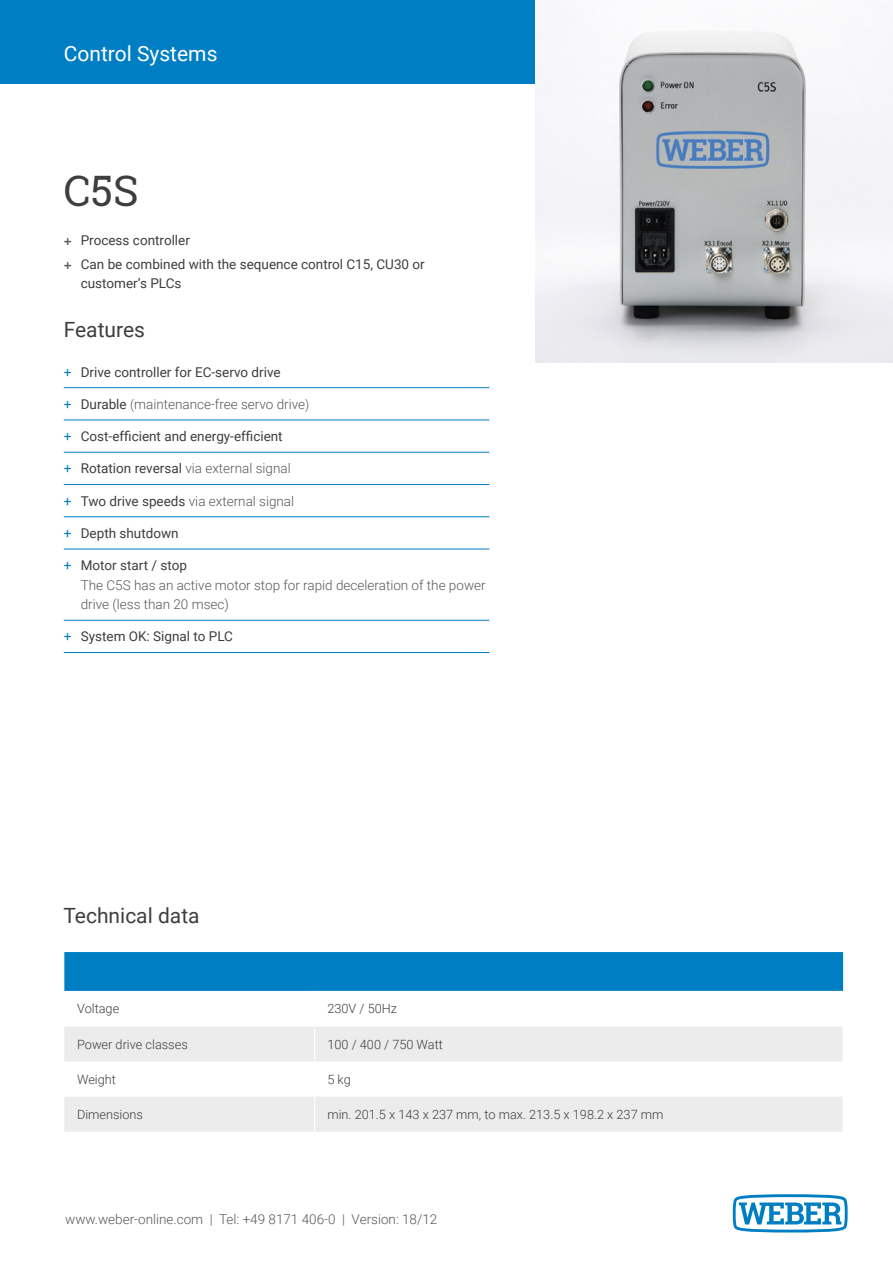
<style>
.page{position:relative;width:893px;height:1263px;background:#fff}
.page>*{position:absolute;margin:0;border:0;box-sizing:border-box;transform-origin:0 0}
.t1{font:42px "Roboto Slab";color:#3f3e3e}
.t2{font:21px "Roboto";color:#3f3e3e}
.t3{font:21px "Roboto";color:#fff}
.t4{font:300 13.5px/19.5px "Roboto";color:#585857}
.t5{font:13.5px/23.7px "Roboto";color:#3f3e3e}
.t6{font:300 12.75px "Roboto";color:#3f3e3e}
.s1{font-family:"Helvetica Neue LT Std";font-weight:500;color:#585857}
.s2{color:#007ec4}
.s3{font-weight:400;color:#007ec4}
.s4{font-weight:400;color:#3f3e3e}
.s5{font-size:12.75px}
</style>
<div class="page">
<hr style="left:64px;top:387px;width:425px;height:1px;background:#007ec4">
<hr style="left:64px;top:420px;width:425px;height:1px;background:#007ec4">
<hr style="left:64px;top:452px;width:425px;height:1px;background:#007ec4">
<hr style="left:64px;top:484px;width:425px;height:1px;background:#007ec4">
<hr style="left:64px;top:516px;width:425px;height:1px;background:#007ec4">
<hr style="left:64px;top:549px;width:425px;height:1px;background:#007ec4">
<hr style="left:64px;top:620px;width:425px;height:1px;background:#007ec4">
<hr style="left:64px;top:652px;width:425px;height:1px;background:#007ec4">
<svg style="left:733px;top:1194px;width:115px;height:38px"></svg>
<div style="left:0;top:0;width:536px;height:84px;background:#007ec4"></div>
<div style="left:64px;top:952px;width:779px;height:39px;background:#007ec4"></div>
<svg style="left:65px;top:1061px;width:777px;height:1px"></svg>
<div style="left:64px;top:1027px;width:778px;height:34px;background:#ececec"></div>
<div style="left:64px;top:1097px;width:778px;height:35px;background:#ececec"></div>
<hr style="left:314px;top:1026px;width:1px;height:35px;background:#fff">
<hr style="left:314px;top:1061px;width:1px;height:36px;background:#fff">
<hr style="left:314px;top:1097px;width:1px;height:35px;background:#fff">
<img style="left:536px;top:14px;width:357px;height:348px">
<h2 class="t3" style="left:64px;top:39px;width:155px">Control Systems</h2>
<h1 class="t1" style="left:64px;top:162px;width:76px">C5S</h1>
<p class="t5" style="left:64px;top:228px;width:362px"><span class="s1">+</span> Process controller<br><span class="s1">+</span> Can be combined with the sequence control C15, CU30 or</p>
<p class="t5" style="left:81px;top:271px;width:102px">customer‘s PLCs</p>
<h2 class="t2" style="left:64px;top:315px;width:83px">Features</h2>
<p class="t5" style="left:64px;top:359px;width:218px"><span class="s2">+</span> Drive controller for EC-servo drive</p>
<p class="t4" style="left:64px;top:394px;width:247px"><span class="s3">+</span> <span class="s4">Durable</span> <span class="s5">(</span>maintenance-free servo drive<span class="s5">)</span></p>
<p class="t5" style="left:64px;top:424px;width:220px"><span class="s2">+</span> Cost-efficient and energy-efficient</p>
<p class="t4" style="left:64px;top:458px;width:228px"><span class="s3">+</span> <span class="s4">Rotation reversal</span> via external signal</p>
<p class="t4" style="left:64px;top:491px;width:232px"><span class="s3">+</span> <span class="s4">Two drive speeds</span> via external signal</p>
<p class="t5" style="left:64px;top:521px;width:116px"><span class="s2">+</span> Depth shutdown</p>
<p class="t4" style="left:81px;top:555px;width:406px;text-indent:-17px"><span class="s3">+</span> <span class="s4">Motor start / stop<br></span>The C5S has an active motor stop for rapid deceleration of the power drive (less than 20 msec)</p>
<p class="t5" style="left:64px;top:624px;width:171px"><span class="s2">+</span> System OK: Signal to PLC</p>
<h2 class="t2" style="left:63px;top:900px;width:138px">Technical data</h2>
<p class="t6" style="left:77px;top:1000px;width:44px">Voltage</p>
<p class="t6" style="left:327px;top:1000px;width:71px">230V / 50Hz</p>
<p class="t6" style="left:77px;top:1035px;width:112px">Power drive classes</p>
<p class="t6" style="left:327px;top:1035px;width:117px">100 / 400 / 750 Watt</p>
<p class="t6" style="left:77px;top:1070px;width:40px">Weight</p>
<p class="t6" style="left:327px;top:1070px;width:25px">5 kg</p>
<p class="t6" style="left:77px;top:1105px;width:67px">Dimensions</p>
<p class="t6" style="left:327px;top:1105px;width:338px">min. 201.5 x 143 x 237 mm, to max. 213.5 x 198.2 x 237 mm</p>
<p class="t4" style="left:65px;top:1208px;width:374px">www.weber-online.com | Tel: +49 8171 406-0 | Version: 18/12</p>
</div>
